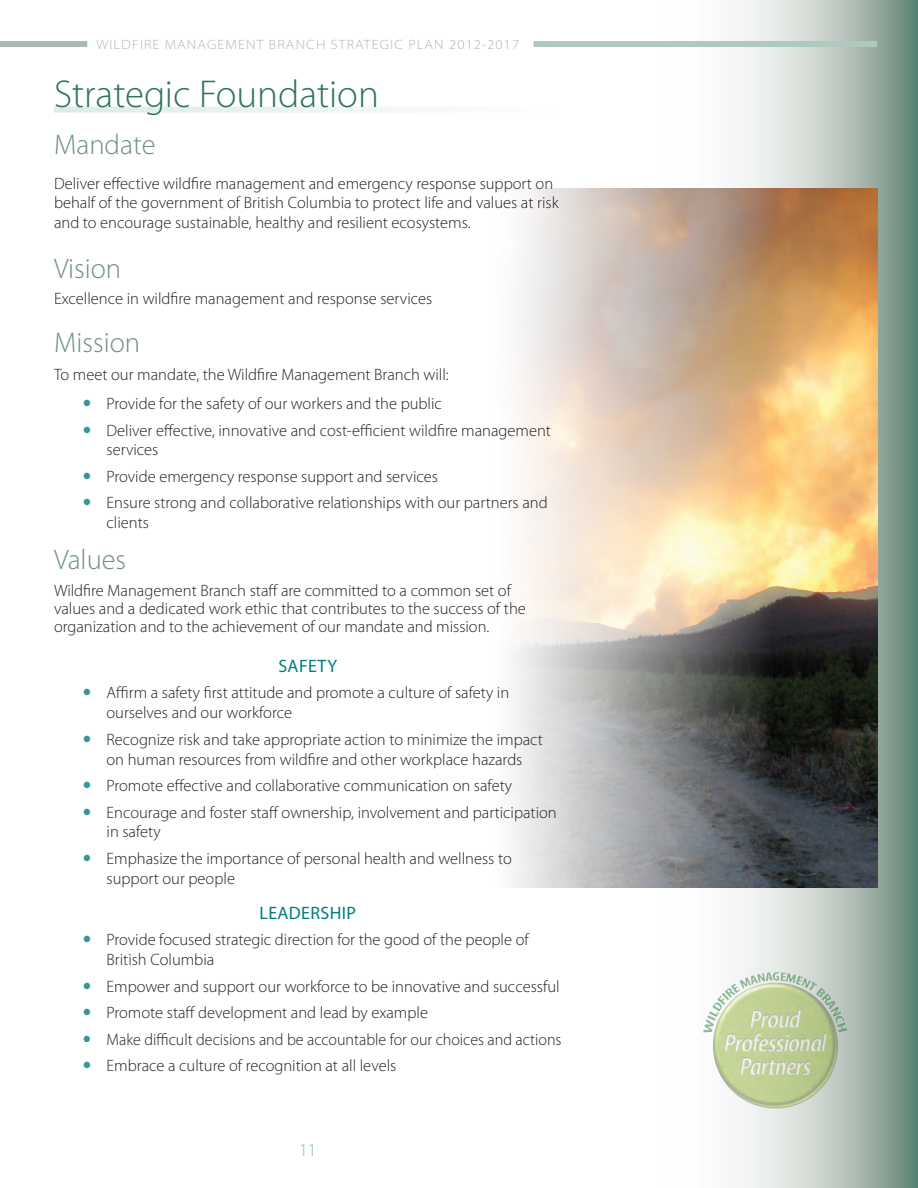
<style>
.page{position:relative;width:918px;height:1188px;background:#fff}
.page>*{position:absolute;margin:0;border:0;box-sizing:border-box;transform-origin:0 0}
.t1{font:300 39px "Myriad Pro";color:#31745e}
.t2{font:300 28.5px "Myriad Pro";color:#729182}
.t3{font:18px "Myriad Pro";letter-spacing:.02em;color:#017e81}
.t4{font:300 18px "Myriad Pro";color:#8ab9bb}
.t5{font:300 16.5px/26.5px "Myriad Pro";color:#231f20}
.t6{font:300 semi-expanded 13.5px "Myriad Pro";letter-spacing:.08em;color:#a8b7ae}
</style>
<div class="page">
<svg style="left:585px;top:0;width:333px;height:1188px"></svg>
<div style="left:0;top:41px;width:87px;height:6px;background:#abb8b0"></div>
<div style="left:534px;top:41px;width:343px;height:6px;background:#afc9c0"></div>
<img style="left:689px;top:957px;width:175px;height:175px">
<img style="left:513px;top:188px;width:365px;height:699px">
<svg style="left:54px;top:107px;width:369px;height:6px;fill:#ebf2f2"></svg>
<p class="t6" style="left:96px;top:37px;width:424px">WILDFIRE MANAGEMENT BRANCH STRATEGIC PLAN 2012-2017</p>
<h1 class="t1" style="left:54px;top:72px;width:326px">Strategic Foundation</h1>
<h2 class="t2" style="left:54px;top:129px;width:103px">Mandate</h2>
<p class="t5" style="left:54px;top:174px;width:506px;line-height:19.5px">Deliver effective wildfire management and emergency response support on behalf of the government of British Columbia to protect life and values at risk and to encourage sustainable, healthy and resilient ecosystems.</p>
<h2 class="t2" style="left:54px;top:253px;width:69px">Vision</h2>
<p class="t5" style="left:54px;top:286px;width:380px">Excellence in wildfire management and response services</p>
<h2 class="t2" style="left:54px;top:327px;width:88px">Mission</h2>
<p class="t5" style="left:107px;top:361px;width:344px;line-height:28.8px;text-indent:-53px">To meet our mandate, the Wildfire Management Branch will:<br>Provide for the safety of our workers and the public</p>
<p class="t5" style="left:107px;top:420px;width:446px;line-height:19.8px">Deliver effective, innovative and cost-efficient wildfire management services</p>
<p class="t5" style="left:107px;top:463px;width:443px">Provide emergency response support and services<br>Ensure strong and collaborative relationships with our partners and</p>
<p class="t5" style="left:107px;top:510px;width:44px">clients</p>
<h2 class="t2" style="left:54px;top:544px;width:74px">Values</h2>
<p class="t5" style="left:54px;top:582px;width:473px;line-height:18px">Wildfire Management Branch staff are committed to a common set of values and a dedicated work ethic that contributes to the success of the organization and to the achievement of our mandate and mission.</p>
<p class="t3" style="left:278px;top:656px;width:60px">SAFETY</p>
<p class="t5" style="left:107px;top:683px;width:404px;line-height:19.8px">Affirm a safety first attitude and promote a culture of safety in ourselves and our workforce</p>
<p class="t5" style="left:107px;top:730px;width:438px;line-height:19.8px">Recognize risk and take appropriate action to minimize the impact on human resources from wildfire and other workplace hazards</p>
<p class="t5" style="left:107px;top:773px;width:452px">Promote effective and collaborative communication on safety<br>Encourage and foster staff ownership, involvement and participation</p>
<p class="t5" style="left:107px;top:819px;width:407px">in safety<br>Emphasize the importance of personal health and wellness to</p>
<p class="t5" style="left:107px;top:865px;width:130px">support our people</p>
<p class="t3" style="left:259px;top:903px;width:98px">LEADERSHIP</p>
<p class="t5" style="left:107px;top:930px;width:424px;line-height:19.8px">Provide focused strategic direction for the good of the people of<br>British Columbia</p>
<p class="t5" style="left:107px;top:973px;width:457px">Empower and support our workforce to be innovative and successful Promote staff development and lead by example<br>Make difficult decisions and be accountable for our choices and actions Embrace a culture of recognition at all levels</p>
<p class="t4" style="left:299px;top:1140px;width:19px">11</p>
</div>
